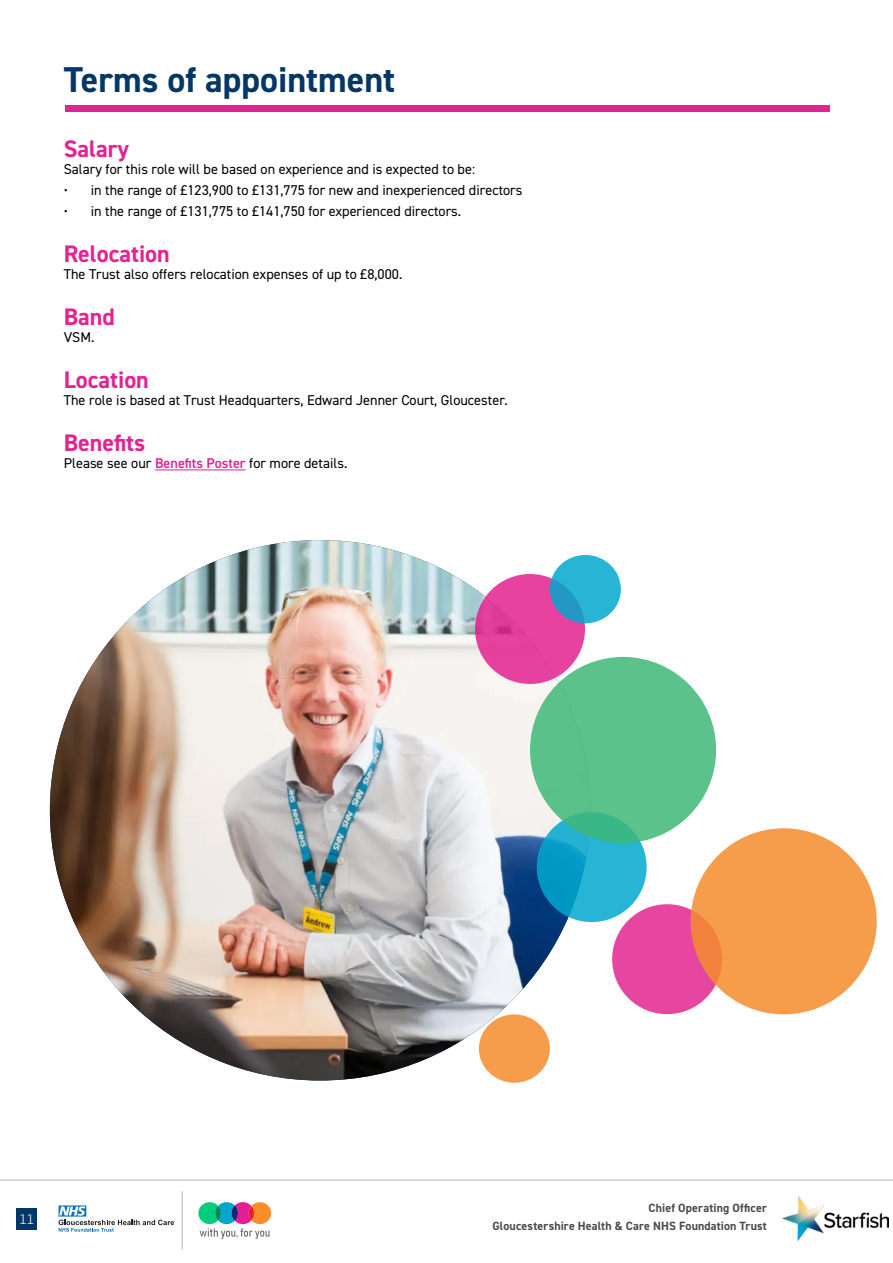
<style>
.page{position:relative;width:893px;height:1263px;background:#fff}
.page>*{position:absolute;margin:0;border:0;box-sizing:border-box;transform-origin:0 0}
.t1{font:700 36px "DIN2014";color:#043766}
.t2{font:700 24px "DIN2014";color:#e22490}
.t3{font:14.25px "DIN2014";color:#000}
.t4{font:300 13.5px "Flama";color:#fff}
.t5{font:700 12px/18px "DIN2014";letter-spacing:.015em;color:#4a4a49;text-align:right}
.s1{font-weight:600;color:#e3218f}
</style>
<div class="page">
<svg style="left:58px;top:1205px;width:116px;height:27px"></svg>
<svg style="left:198px;top:1202px;width:73px;height:37px"></svg>
<img style="left:782px;top:1197px;width:106px;height:43px">
<div style="left:17px;top:1208px;width:20px;height:21px;background:#043766"></div>
<hr style="left:0;top:1179px;width:893px;height:2px;background:#000">
<hr style="left:182px;top:1191px;width:1px;height:59px;background:#000">
<img style="left:50px;top:540px;width:540px;height:540px;border-radius:270px">
<svg style="left:475px;top:574px;width:110px;height:110px;background:#e4419e"></svg>
<svg style="left:537px;top:812px;width:110px;height:110px;background:#1cabcf"></svg>
<div style="left:612px;top:904px;width:110px;height:110px;background:#e645a0;border-radius:50%"></div>
<svg style="left:530px;top:657px;width:186px;height:186px;background:#59c18b"></svg>
<div style="left:691px;top:828px;width:186px;height:186px;background:#f69d4c;border-radius:50%"></div>
<div style="left:479px;top:1014px;width:71px;height:69px;background:#f69d4c;border-radius:50%"></div>
<svg style="left:550px;top:555px;width:71px;height:68px;background:#27aed1"></svg>
<div style="left:65px;top:105px;width:764px;height:7px;background:#e22490"></div>
<hr style="left:155px;top:469px;width:91px;height:1px;background:#e3218f">
<h1 class="t1" style="left:64px;top:55px;width:333px">Terms of appointment</h1>
<h2 class="t2" style="left:64px;top:132px;width:67px">Salary</h2>
<p class="t3" style="left:64px;top:160px;width:413px">Salary for this role will be based on experience and is expected to be:</p>
<p class="t3" style="left:64px;top:181px;width:460px">• in the range of £123,900 to £131,775 for new and inexperienced directors</p>
<p class="t3" style="left:64px;top:203px;width:399px">• in the range of £131,775 to £141,750 for experienced directors.</p>
<h2 class="t2" style="left:64px;top:238px;width:108px">Relocation</h2>
<p class="t3" style="left:64px;top:266px;width:340px">The Trust also offers relocation expenses of up to £8,000.</p>
<h2 class="t2" style="left:64px;top:301px;width:53px">Band</h2>
<p class="t3" style="left:64px;top:329px;width:32px">VSM.</p>
<h2 class="t2" style="left:64px;top:364px;width:87px">Location</h2>
<p class="t3" style="left:64px;top:392px;width:445px">The role is based at Trust Headquarters, Edward Jenner Court, Gloucester.</p>
<h2 class="t2" style="left:64px;top:427px;width:83px">Benefits</h2>
<p class="t3" style="left:64px;top:455px;width:285px">Please see our <span class="s1">Benefits Poster</span> for more details.</p>
<p class="t4" style="left:20px;top:1210px;width:15px">11</p>
<p class="t5" style="left:492px;top:1199px;width:276px">Chief Operating Officer<br>Gloucestershire Health &amp; Care NHS Foundation Trust</p>
</div>
